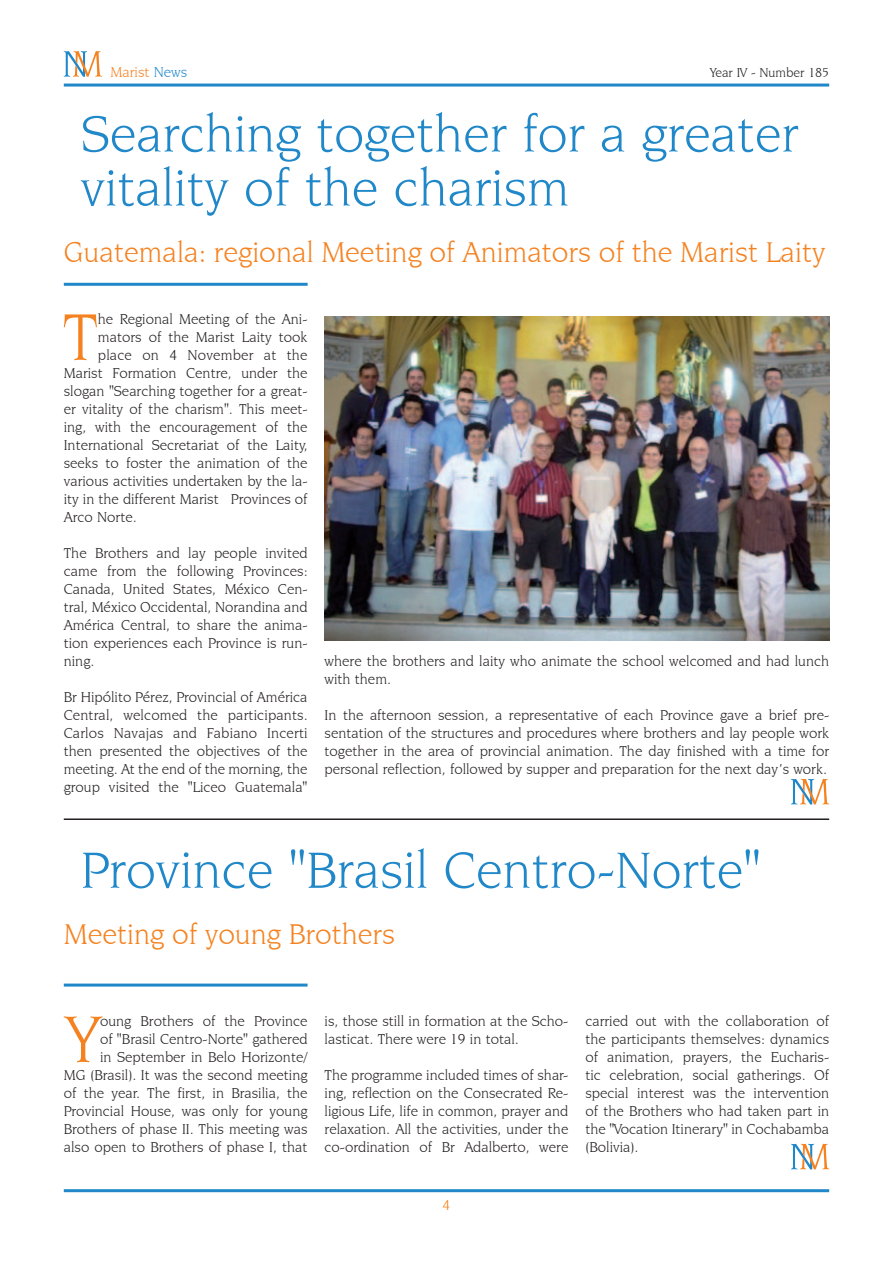
<style>
.page{position:relative;width:893px;height:1263px;background:#fff}
.page>*{position:absolute;margin:0;border:0;box-sizing:border-box;transform-origin:0 0}
.t1{font:70.2px "Novarese IT Cby BT";color:#f58220}
.t2{font:54px/54px "Novarese IT Cby BT";color:#2088c9}
.t3{font:30px "Novarese IT Cby BT";color:#f58220}
.t4{font:15px/18px "Novarese IT Cby BT";color:#231f20;text-align:justify}
.t5{font:15px "Novarese IT Cby BT";color:#f58220}
.t6{font:13.5px "Novarese IT Cby BT";color:#231f20}
.s1{color:#2088c9}
</style>
<div class="page">
<hr style="left:64px;top:1189px;width:765px;height:3px;background:#2088c9">
<hr style="left:64px;top:84px;width:765px;height:3px;background:#2088c9">
<svg style="left:64px;top:51px;width:38px;height:26px"></svg>
<hr style="left:64px;top:983px;width:244px;height:3px;background:#2088c9">
<svg style="left:791px;top:1144px;width:38px;height:25px"></svg>
<hr style="left:64px;top:818px;width:765px;height:2px;background:#231f20">
<hr style="left:64px;top:283px;width:244px;height:3px;background:#2088c9">
<img style="left:325px;top:317px;width:504px;height:323px">
<svg style="left:791px;top:779px;width:38px;height:25px"></svg>
<p class="t5" style="left:111px;top:63px;width:78px">Marist <span class="s1">News</span></p>
<p class="t6" style="left:710px;top:64px;width:120px">Year IV - Number 185</p>
<h2 class="t2" style="left:81px;top:106px;width:719px">Searching together for a greater vitality of the charism</h2>
<h3 class="t3" style="left:64px;top:234px;width:763px">Guatemala: regional Meeting of Animators of the Marist Laity</h3>
<h1 class="t1" style="left:63px;top:295px;width:37px">T</h1>
<p class="t4" style="left:98px;top:310px;width:211px">he Regional Meeting of the Ani-</p>
<p class="t4" style="left:98px;top:328px;width:211px">mators of the Marist Laity took</p>
<p class="t4" style="left:98px;top:346px;width:211px">place on 4 November at the</p>
<p class="t4" style="left:64px;top:364px;width:245px">Marist Formation Centre, under the</p>
<p class="t4" style="left:64px;top:382px;width:245px">slogan "Searching together for a great-</p>
<p class="t4" style="left:64px;top:400px;width:245px">er vitality of the charism". This meet-</p>
<p class="t4" style="left:64px;top:418px;width:245px">ing, with the encouragement of the</p>
<p class="t4" style="left:64px;top:436px;width:245px">International Secretariat of the Laity,</p>
<p class="t4" style="left:64px;top:454px;width:245px">seeks to foster the animation of the</p>
<p class="t4" style="left:64px;top:472px;width:245px">various activities undertaken by the la-</p>
<p class="t4" style="left:64px;top:490px;width:245px">ity in the different Marist Provinces of</p>
<p class="t4" style="left:64px;top:508px;width:74px">Arco Norte.</p>
<p class="t4" style="left:64px;top:544px;width:245px">The Brothers and lay people invited came from the following Provinces:<br>Canada, United States, México Cen&shy;tral, México Occidental, Norandina and América Central, to share the anima&shy;tion experiences each Province is run&shy;ning.</p>
<p class="t4" style="left:64px;top:688px;width:245px">Br Hipólito Pérez, Provincial of América Central, welcomed the participants.<br>Carlos Navajas and Fabiano Incerti then presented the objectives of the meeting. At the end of the morning, the group visited the "Liceo Guatemala"</p>
<p class="t4" style="left:325px;top:652px;width:506px">where the brothers and laity who animate the school welcomed and had lunch with them.</p>
<p class="t4" style="left:325px;top:706px;width:506px">In the afternoon session, a representative of each Province gave a brief pre&shy;sentation of the structures and procedures where brothers and lay people work together in the area of provincial animation. The day finished with a time for personal reflection, followed by supper and preparation for the next day’s work.</p>
<h2 class="t2" style="left:81px;top:842px;width:682px">Province "Brasil Centro-Norte"</h2>
<h3 class="t3" style="left:64px;top:916px;width:333px">Meeting of young Brothers</h3>
<p class="t4" style="left:64px;top:1012px;width:245px;text-align:right">oung Brothers of the Province<br>of "Brasil Centro-Norte" gathered<br>in September in Belo Horizonte/<br>MG (Brasil). It was the second meeting of the year. The first, in Brasilia, the Provincial House, was only for young Brothers of phase II. This meeting was also open to Brothers of phase I, that</p>
<p class="t4" style="left:325px;top:1012px;width:245px">is, those still in formation at the Scho&shy;lasticat. There were 19 in total.</p>
<h1 class="t1" style="left:67px;top:997px;width:35px">Y</h1>
<p class="t4" style="left:325px;top:1066px;width:245px">The programme included times of shar&shy;ing, reflection on the Consecrated Re&shy;ligious Life, life in common, prayer and relaxation. All the activities, under the co-ordination of Br Adalberto, were</p>
<p class="t4" style="left:585px;top:1012px;width:245px">carried out with the collaboration of the participants themselves: dynamics of animation, prayers, the Eucharis&shy;tic celebration, social gatherings. Of special interest was the intervention of the Brothers who had taken part in the "Vocation Itinerary" in Cochabamba (Bolivia).</p>
<p class="t5" style="left:443px;top:1196px;width:9px">4</p>
</div>
